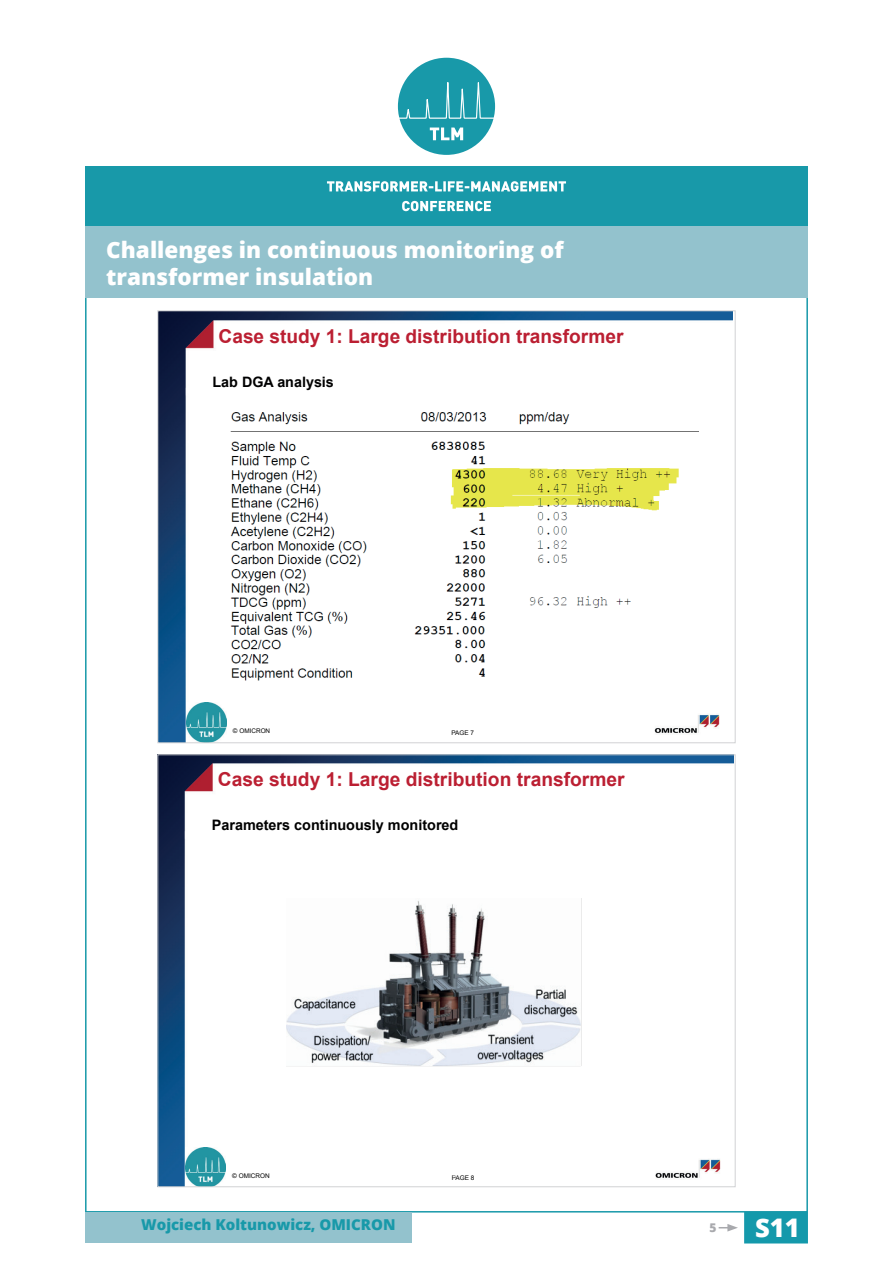
<style>
.page{position:relative;width:893px;height:1263px;background:#fff}
.page>*{position:absolute;margin:0;border:0;box-sizing:border-box;transform-origin:0 0}
.t1{font:800 25.65px "Open Sans";color:#fff}
.t2{font:800 22.5px/27px "Open Sans";color:#fff}
.t3{font:700 19.2px "Arial";color:#bb1f32}
.t4{font:700 19.05px "Arial";color:#bb1f32}
.t5{font:800 15px "Open Sans";color:#1899a9}
.t6{font:700 14.4px "Arial";color:#000001}
.t7{font:800 12px "Open Sans";color:#a8a9ad}
.t8{font:6.45px "Arial";color:#000001}
.t9{font:6.3px "Arial";color:#000001}
</style>
<div class="page">
<div style="left:744px;top:1212px;width:64px;height:31px;background:#1499ab"></div>
<svg style="left:719px;top:1224px;width:19px;height:7px"></svg>
<div style="left:85px;top:1212px;width:327px;height:31px;background:#93c2cd"></div>
<img style="left:159px;top:312px;width:573px;height:429px">
<img style="left:229px;top:400px;width:469px;height:281px">
<img style="left:187px;top:702px;width:40px;height:39px">
<img style="left:159px;top:756px;width:574px;height:429px">
<img style="left:287px;top:898px;width:299px;height:173px">
<img style="left:186px;top:1147px;width:40px;height:38px">
<div style="left:85px;top:225px;width:723px;height:73px;background:#93c2cd"></div>
<div style="left:398px;top:58px;width:97px;height:97px;background:#1899a9;border-radius:50%"></div>
<svg style="left:397px;top:82px;width:99px;height:39px"></svg>
<svg style="left:430px;top:128px;width:33px;height:12px"></svg>
<div style="left:85px;top:167px;width:723px;height:59px;background:#1899a9"></div>
<svg style="left:327px;top:181px;width:239px;height:11px"></svg>
<svg style="left:402px;top:201px;width:89px;height:10px"></svg>
<p class="t2" style="left:106px;top:236px;width:459px">Challenges in continuous monitoring of transformer insulation</p>
<p class="t4" style="left:219px;top:324px;width:406px">Case study 1: Large distribution transformer</p>
<p class="t6" style="left:213px;top:372px;width:123px">Lab DGA analysis</p>
<p class="t9" style="left:233px;top:726px;width:39px">© OMICRON</p>
<p class="t9" style="left:451px;top:729px;width:24px">PAGE 7</p>
<p class="t3" style="left:218px;top:766px;width:408px">Case study 1: Large distribution transformer</p>
<p class="t6" style="left:212px;top:815px;width:248px">Parameters continuously monitored</p>
<p class="t8" style="left:232px;top:1171px;width:39px">© OMICRON</p>
<p class="t8" style="left:452px;top:1173px;width:24px">PAGE 8</p>
<p class="t5" style="left:141px;top:1213px;width:256px">Wojciech Koltunowicz, OMICRON</p>
<p class="t7" style="left:709px;top:1219px;width:9px">5</p>
<p class="t1" style="left:755px;top:1208px;width:46px">S11</p>
</div>
